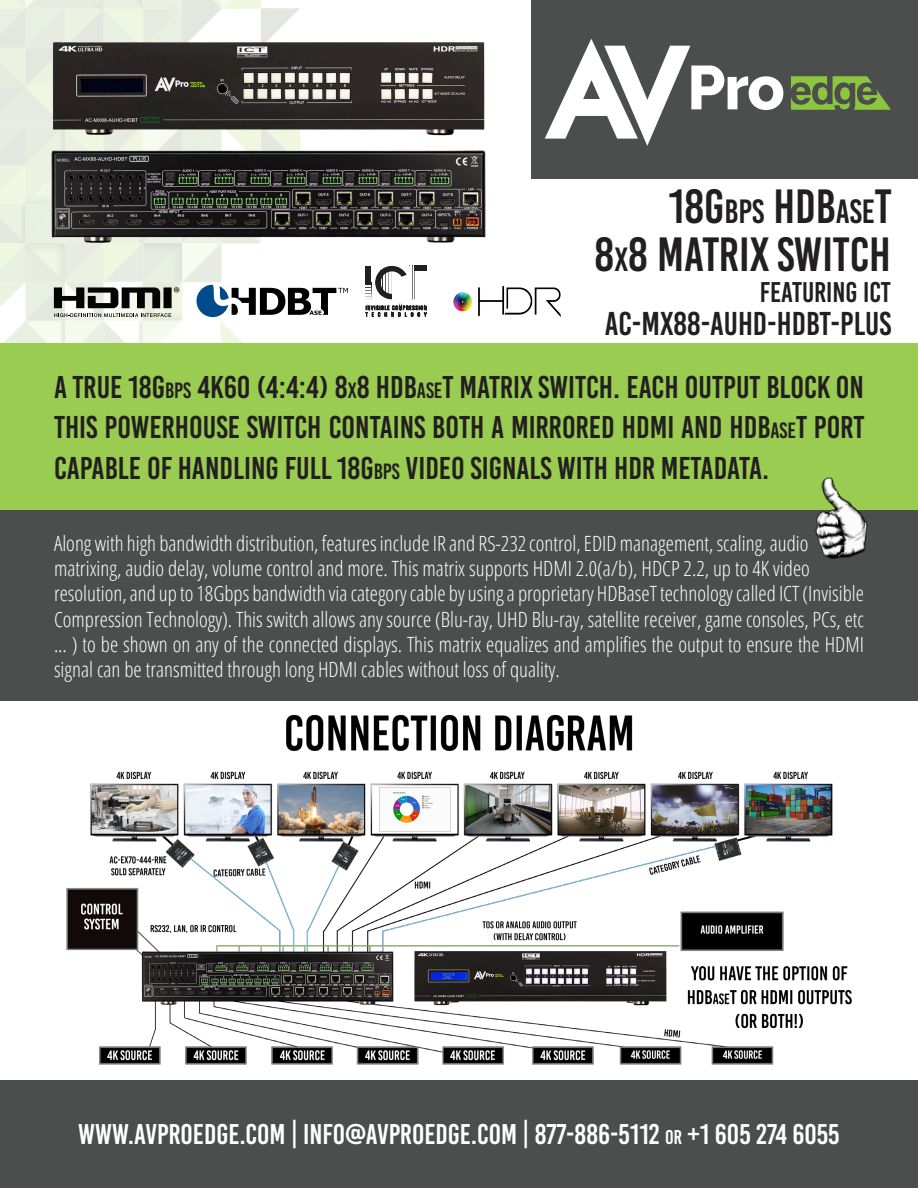
<style>
.page{position:relative;width:918px;height:1188px;background:#fff}
.page>*{position:absolute;margin:0;border:0;box-sizing:border-box;transform-origin:0 0}
.t1{font:48px "Bebas Kai";color:#231f20}
.t2{font:33px "Bebas Kai";color:#231f20}
.t3{font:31.5px/40.5px "Bebas Kai";color:#231f20;text-align:justify}
.t4{font:28.5px "Bebas Kai";color:#fff}
.t5{font:28.5px "Bebas Kai";color:#231f20}
.t6{font:300 condensed 21px/25.2px "Open Sans";color:#fff}
.t7{font:15.75px "Myriad Pro";color:#040503}
.s1{font-size:33.6px}
.s2{font-size:22.05px}
.s3{font-style:inherit}
.s4{font-size:19.95px}
</style>
<div class="page">
<img style="left:0;top:0;width:427px;height:343px">
<div style="left:532px;top:0;width:386px;height:178px;background:#4c4d4d"></div>
<div style="left:0;top:343px;width:918px;height:167px;background:#9acc51"></div>
<div style="left:0;top:1080px;width:918px;height:108px;background:#4c4d4d"></div>
<div style="left:0;top:511px;width:918px;height:190px;background:#4c4d4d"></div>
<svg style="left:54px;top:287px;width:118px;height:30px;background:#7c7e79"></svg>
<img style="left:806px;top:477px;width:68px;height:82px">
<div style="left:409px;top:266px;width:17px;height:5px;background:#231f20"></div>
<svg style="left:366px;top:266px;width:49px;height:34px"></svg>
<hr style="left:410px;top:266px;width:1px;height:33px;background:#fff">
<hr style="left:411px;top:266px;width:1px;height:33px;background:#fff">
<hr style="left:413px;top:266px;width:1px;height:33px;background:#fff">
<svg style="left:366px;top:306px;width:60px;height:11px"></svg>
<img style="left:453px;top:285px;width:108px;height:32px">
<svg style="left:791px;top:76px;width:100px;height:34px"></svg>
<div style="left:840px;top:87px;width:10px;height:13px;background:#8bc63e;border-radius:50%"></div>
<svg style="left:545px;top:39px;width:238px;height:107px"></svg>
<img style="left:40px;top:146px;width:446px;height:106px">
<img style="left:40px;top:32px;width:445px;height:114px">
<svg style="left:197px;top:285px;width:151px;height:32px"></svg>
<img style="left:54px;top:714px;width:810px;height:373px">
<p class="t7" style="left:174px;top:283px;width:8px">®</p>
<p class="t1" style="left:668px;top:180px;width:225px">18G<span class="s1">BPS</span> HDB<span class="s1">ASE</span>T</p>
<p class="t1" style="left:595px;top:228px;width:298px">8<span class="s1">X</span>8 MATRIX SWITCH</p>
<p class="t5" style="left:760px;top:277px;width:133px">FEATURING ICT</p>
<p class="t2" style="left:605px;top:306px;width:288px">AC-MX88-AUHD-HDBT-PLUS</p>
<p class="t3" style="left:54px;top:367px;width:812px">A TRUE 18G<span class="s2">BPS</span> <span class="s3">4K60 (4:4:4)</span> 8<span class="s2">X</span>8 HDB<span class="s2">ASE</span>T MATRIX SWITCH. EACH OUTPUT BLOCK ON THIS POWERHOUSE SWITCH CONTAINS BOTH A MIRRORED HDMI AND HDB<span class="s2">ASE</span>T PORT CAPABLE OF HANDLING FULL 18G<span class="s2">BPS</span> VIDEO SIGNALS WITH HDR METADATA.</p>
<p class="t6" style="left:54px;top:530px;width:812px">Along with high bandwidth distribution, features include IR and RS-232 control, EDID management, scaling, audio matrixing, audio delay, volume control and more. This matrix supports HDMI 2.0(a/b), HDCP 2.2, up to 4K video resolution, and up to 18Gbps bandwidth via category cable by using a proprietary HDBaseT technology called ICT (Invisible Compression Technology). This switch allows any source (Blu-ray, UHD Blu-ray, satellite receiver, game consoles, PCs, etc ... ) to be shown on any of the connected displays. This matrix equalizes and amplifies the output to ensure the HDMI signal can be transmitted through long HDMI cables without loss of quality.</p>
<p class="t4" style="left:43px;top:1119px;width:199px">WW .AVPROCONNECT</p>
<p class="t4" style="left:425px;top:1119px;width:452px">CONNECT.COM | 877-886-5112 <span class="s4">OR</span> +1 605 274 6055</p>
<p class="t4" style="left:78px;top:1119px;width:763px">WWW.AVPROEDGE.COM | INFO@AVPROEDGE.COM | 877-886-5112 <span class="s4">OR</span> +1 605 274 6055</p>
</div>
